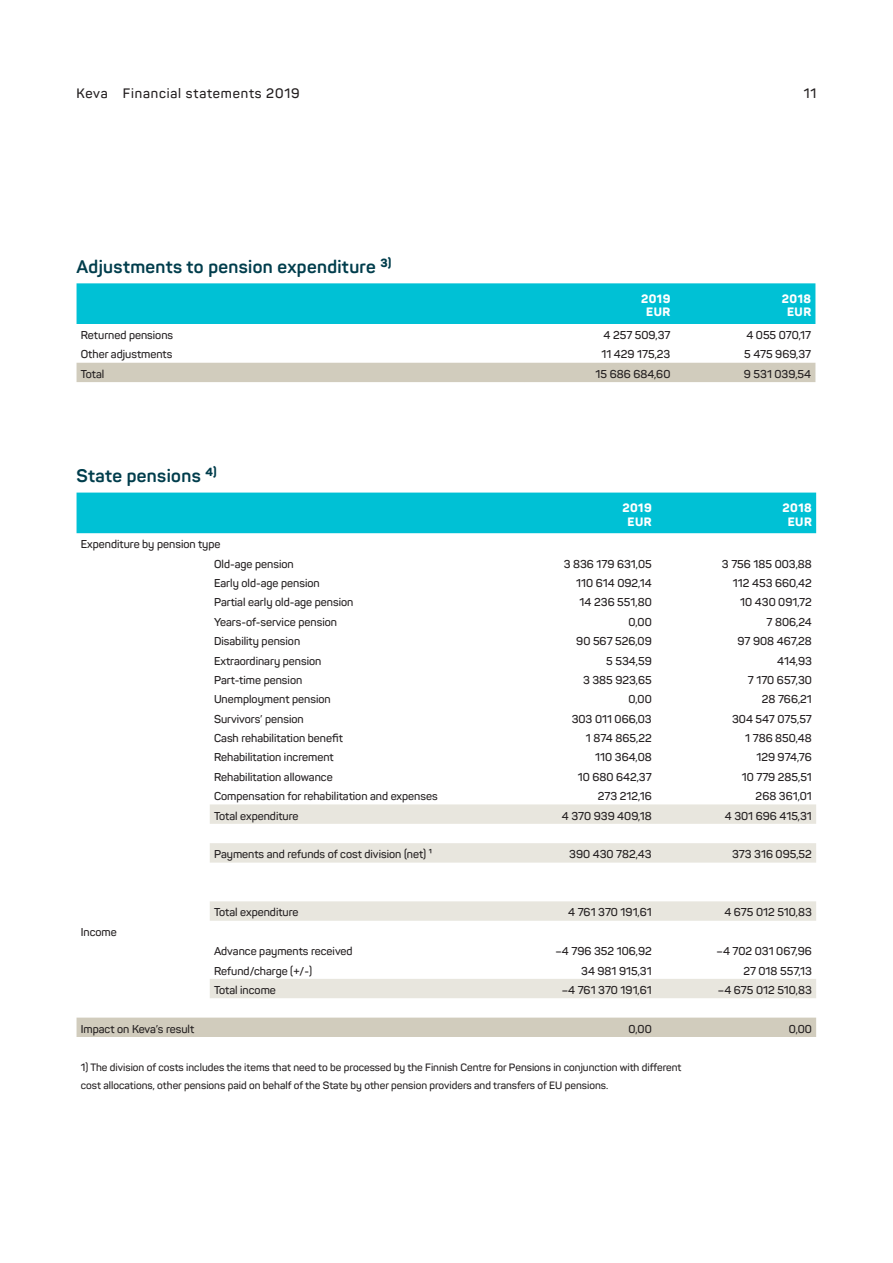
<style>
.page{position:relative;width:893px;height:1263px;background:#fff}
.page>*{position:absolute;margin:0;border:0;box-sizing:border-box;transform-origin:0 0}
.otsikko_2{font:700 18px "Panton";letter-spacing:.02em;color:#003d4c}
.t1{font:600 13.5px "Panton";letter-spacing:.06em;color:#231f20}
.taulukko_2{font:800 12px/13.5px "Panton";letter-spacing:.04em;color:#fff;text-align:center}
.taulukko_1{font:600 11.25px "Panton";color:#231f20}
.taulukko_viite{font:600 10.5px/18px "Panton";color:#231f20}
</style>
<div class="page">
<div style="left:77px;top:283px;width:738px;height:41px;background:#00c1d5"></div>
<div style="left:77px;top:363px;width:738px;height:19px;background:#d1ccbd"></div>
<div style="left:77px;top:493px;width:739px;height:40px;background:#00c1d5"></div>
<svg style="left:210px;top:804px;width:606px;height:194px"></svg>
<div style="left:77px;top:1017px;width:739px;height:20px;background:#d1ccbd"></div>
<p class="t1" style="left:77px;top:85px;width:225px">Keva Financial statements 2019</p>
<p class="t1" style="left:804px;top:85px;width:14px">11</p>
<p class="otsikko_2" style="left:77px;top:255px;width:316px">Adjustments to pension expenditure <sup>3)</sup></p>
<p class="taulukko_2" style="left:641px;top:292px;width:31px">2019<br>EUR</p>
<p class="taulukko_2" style="left:782px;top:292px;width:31px">2018</p>
<p class="taulukko_2" style="left:787px;top:305px;width:26px">EUR</p>
<p class="taulukko_1" style="left:81px;top:328px;width:94px">Returned pensions</p>
<p class="taulukko_1" style="left:603px;top:328px;width:68px">4 257 509,37</p>
<p class="taulukko_1" style="left:746px;top:328px;width:66px">4 055 070,17</p>
<p class="taulukko_1" style="left:81px;top:348px;width:93px">Other adjustments</p>
<p class="taulukko_1" style="left:601px;top:348px;width:71px">11 429 175,23</p>
<p class="taulukko_1" style="left:744px;top:348px;width:69px">5 475 969,37</p>
<p class="taulukko_1" style="left:81px;top:367px;width:25px">Total</p>
<p class="taulukko_1" style="left:595px;top:367px;width:76px">15 686 684,60</p>
<p class="taulukko_1" style="left:744px;top:367px;width:69px">9 531 039,54</p>
<p class="otsikko_2" style="left:77px;top:464px;width:142px">State pensions <sup>4)</sup></p>
<p class="taulukko_2" style="left:622px;top:501px;width:31px">2019<br>EUR</p>
<p class="taulukko_2" style="left:783px;top:501px;width:31px">2018</p>
<p class="taulukko_2" style="left:788px;top:514px;width:26px">EUR</p>
<p class="taulukko_1" style="left:81px;top:537px;width:141px">Expenditure by pension type</p>
<p class="taulukko_1" style="left:214px;top:557px;width:81px">Old-age pension</p>
<p class="taulukko_1" style="left:564px;top:557px;width:89px">3 836 179 631,05</p>
<p class="taulukko_1" style="left:722px;top:557px;width:91px">3 756 185 003,88</p>
<p class="taulukko_1" style="left:214px;top:576px;width:107px">Early old-age pension</p>
<p class="taulukko_1" style="left:576px;top:576px;width:77px">110 614 092,14</p>
<p class="taulukko_1" style="left:733px;top:576px;width:80px">112 453 660,42</p>
<p class="taulukko_1" style="left:214px;top:595px;width:141px">Partial early old-age pension</p>
<p class="taulukko_1" style="left:580px;top:595px;width:74px">14 236 551,80</p>
<p class="taulukko_1" style="left:740px;top:595px;width:73px">10 430 091,72</p>
<p class="taulukko_1" style="left:214px;top:615px;width:124px">Years-of-service pension</p>
<p class="taulukko_1" style="left:629px;top:615px;width:25px">0,00</p>
<p class="taulukko_1" style="left:766px;top:615px;width:47px">7 806,24</p>
<p class="taulukko_1" style="left:214px;top:634px;width:88px">Disability pension</p>
<p class="taulukko_1" style="left:576px;top:634px;width:77px">90 567 526,09</p>
<p class="taulukko_1" style="left:737px;top:634px;width:76px">97 908 467,28</p>
<p class="taulukko_1" style="left:214px;top:654px;width:109px">Extraordinary pension</p>
<p class="taulukko_1" style="left:606px;top:654px;width:47px">5 534,59</p>
<p class="taulukko_1" style="left:777px;top:654px;width:36px">414,93</p>
<p class="taulukko_1" style="left:214px;top:673px;width:90px">Part-time pension</p>
<p class="taulukko_1" style="left:583px;top:673px;width:70px">3 385 923,65</p>
<p class="taulukko_1" style="left:748px;top:673px;width:66px">7 170 657,30</p>
<p class="taulukko_1" style="left:214px;top:692px;width:118px">Unemployment pension</p>
<p class="taulukko_1" style="left:629px;top:692px;width:25px">0,00</p>
<p class="taulukko_1" style="left:762px;top:692px;width:52px">28 766,21</p>
<p class="taulukko_1" style="left:214px;top:712px;width:91px">Survivors’ pension</p>
<p class="taulukko_1" style="left:572px;top:712px;width:81px">303 011 066,03</p>
<p class="taulukko_1" style="left:732px;top:712px;width:81px">304 547 075,57</p>
<p class="taulukko_1" style="left:214px;top:731px;width:130px">Cash rehabilitation benefit</p>
<p class="taulukko_1" style="left:586px;top:731px;width:67px">1 874 865,22</p>
<p class="taulukko_1" style="left:745px;top:731px;width:68px">1 786 850,48</p>
<p class="taulukko_1" style="left:214px;top:750px;width:121px">Rehabilitation increment</p>
<p class="taulukko_1" style="left:595px;top:750px;width:58px">110 364,08</p>
<p class="taulukko_1" style="left:756px;top:750px;width:57px">129 974,76</p>
<p class="taulukko_1" style="left:214px;top:770px;width:120px">Rehabilitation allowance</p>
<p class="taulukko_1" style="left:578px;top:770px;width:75px">10 680 642,37</p>
<p class="taulukko_1" style="left:742px;top:770px;width:72px">10 779 285,51</p>
<p class="taulukko_1" style="left:214px;top:789px;width:225px">Compensation for rehabilitation and expenses</p>
<p class="taulukko_1" style="left:598px;top:789px;width:55px">273 212,16</p>
<p class="taulukko_1" style="left:756px;top:789px;width:58px">268 361,01</p>
<p class="taulukko_1" style="left:214px;top:809px;width:86px">Total expenditure</p>
<p class="taulukko_1" style="left:562px;top:809px;width:91px">4 370 939 409,18</p>
<p class="taulukko_1" style="left:725px;top:809px;width:89px">4 301 696 415,31</p>
<p class="taulukko_1" style="left:214px;top:847px;width:219px">Payments and refunds of cost division (net) ¹</p>
<p class="taulukko_1" style="left:569px;top:847px;width:84px">390 430 782,43</p>
<p class="taulukko_1" style="left:732px;top:847px;width:81px">373 316 095,52</p>
<p class="taulukko_1" style="left:81px;top:925px;width:38px">Income</p>
<p class="taulukko_1" style="left:214px;top:905px;width:86px">Total expenditure</p>
<p class="taulukko_1" style="left:568px;top:905px;width:85px">4 761 370 191,61</p>
<p class="taulukko_1" style="left:724px;top:905px;width:89px">4 675 012 510,83</p>
<p class="taulukko_1" style="left:214px;top:944px;width:140px">Advance payments received</p>
<p class="taulukko_1" style="left:555px;top:944px;width:98px">–4 796 352 106,92</p>
<p class="taulukko_1" style="left:717px;top:944px;width:97px">–4 702 031 067,96</p>
<p class="taulukko_1" style="left:214px;top:964px;width:100px">Refund/charge (+/-)</p>
<p class="taulukko_1" style="left:581px;top:964px;width:72px">34 981 915,31</p>
<p class="taulukko_1" style="left:743px;top:964px;width:70px">27 018 557,13</p>
<p class="taulukko_1" style="left:214px;top:983px;width:63px">Total income</p>
<p class="taulukko_1" style="left:562px;top:983px;width:92px">–4 761 370 191,61</p>
<p class="taulukko_1" style="left:718px;top:983px;width:95px">–4 675 012 510,83</p>
<p class="taulukko_1" style="left:81px;top:1022px;width:115px">Impact on Keva’s result</p>
<p class="taulukko_1" style="left:629px;top:1022px;width:25px">0,00</p>
<p class="taulukko_1" style="left:789px;top:1022px;width:25px">0,00</p>
<p class="taulukko_viite" style="left:81px;top:1058px;width:602px">1) The division of costs includes the items that need to be processed by the Finnish Centre for Pensions in conjunction with different cost allocations, other pensions paid on behalf of the State by other pension providers and transfers of EU pensions.</p>
</div>
